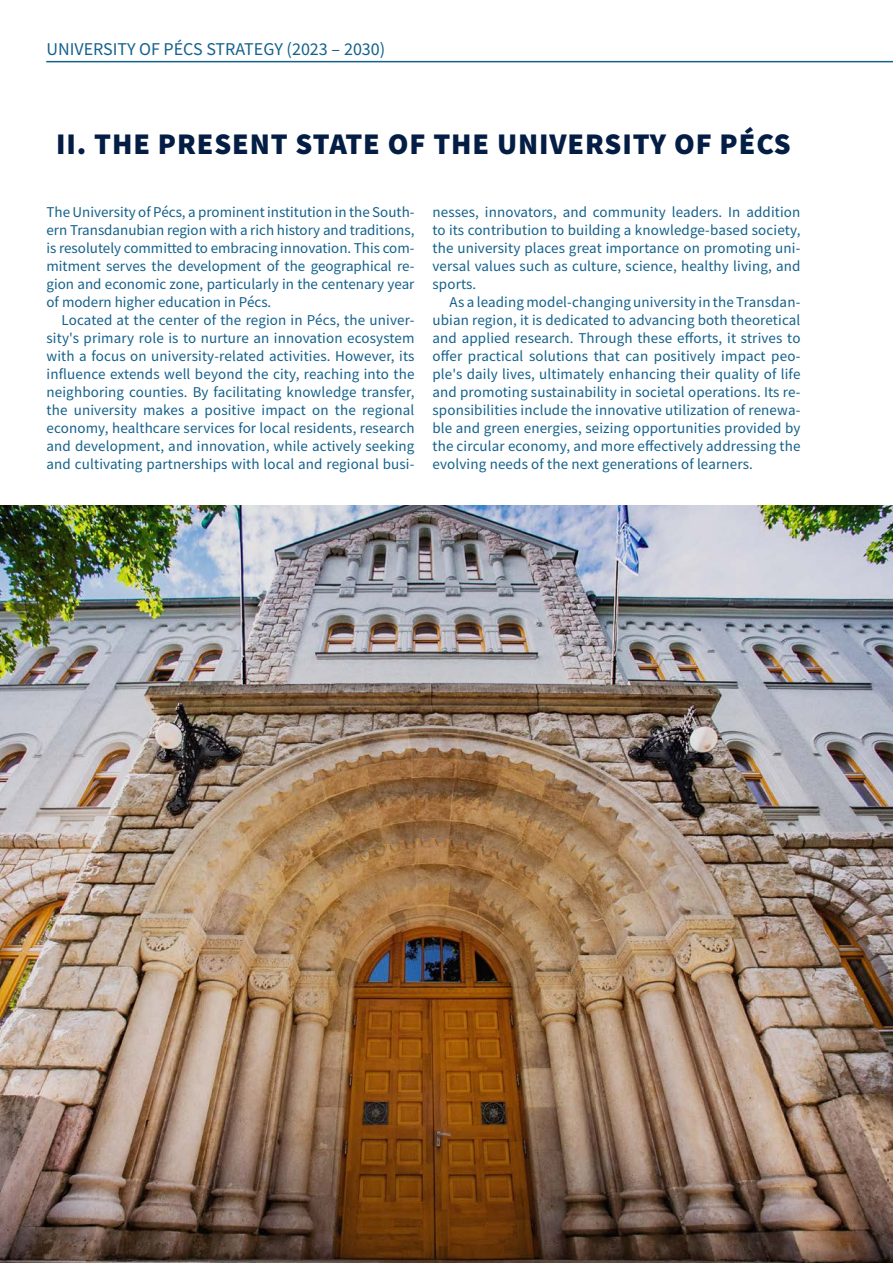
<style>
.page{position:relative;width:893px;height:1263px;background:#fff}
.page>*{position:absolute;margin:0;border:0;box-sizing:border-box;transform-origin:0 0}
.t1{font:900 30px "Source Sans Pro";letter-spacing:.03em;color:#041d44}
.t2{font:18px "Source Sans Pro";color:#14618b}
.t3{font:15px/18px "Source Sans Pro";letter-spacing:.01em;color:#14618b;text-align:justify}
</style>
<div class="page">
<hr style="left:46px;top:61px;width:847px;height:1px;background:#14618b">
<img style="left:0;top:505px;width:893px;height:758px">
<p class="t2" style="left:47px;top:38px;width:340px">UNIVERSITY OF PÉCS STRATEGY (2023 – 2030)</p>
<h1 class="t1" style="left:56px;top:124px;width:736px">II. THE PRESENT STATE OF THE UNIVERSITY OF PÉCS</h1>
<p class="t3" style="left:47px;top:203px;width:369px">The University of Pécs, a prominent institution in the South&shy;ern Transdanubian region with a rich history and traditions, is resolutely committed to embracing innovation. This com&shy;mitment serves the development of the geographical re&shy;gion and economic zone, particularly in the centenary year of modern higher education in Pécs.</p>
<p class="t3" style="left:47px;top:311px;width:369px;text-indent:15px">Located at the center of the region in Pécs, the univer&shy;sity's primary role is to nurture an innovation ecosystem with a focus on university-related activities. However, its influence extends well beyond the city, reaching into the neighboring counties. By facilitating knowledge transfer, the university makes a positive impact on the regional economy, healthcare services for local residents, research and development, and innovation, while actively seeking and cultivating partnerships with local and regional busi-</p>
<p class="t3" style="left:432px;top:203px;width:369px">nesses, innovators, and community leaders. In addition to its contribution to building a knowledge-based society, the university places great importance on promoting uni&shy;versal values such as culture, science, healthy living, and sports.</p>
<p class="t3" style="left:432px;top:293px;width:369px;text-indent:17px">As a leading model-changing university in the Transdan&shy;ubian region, it is dedicated to advancing both theoretical and applied research. Through these efforts, it strives to offer practical solutions that can positively impact peo&shy;ple's daily lives, ultimately enhancing their quality of life and promoting sustainability in societal operations. Its re&shy;sponsibilities include the innovative utilization of renewa&shy;ble and green energies, seizing opportunities provided by the circular economy, and more effectively addressing the evolving needs of the next generations of learners.</p>
</div>
